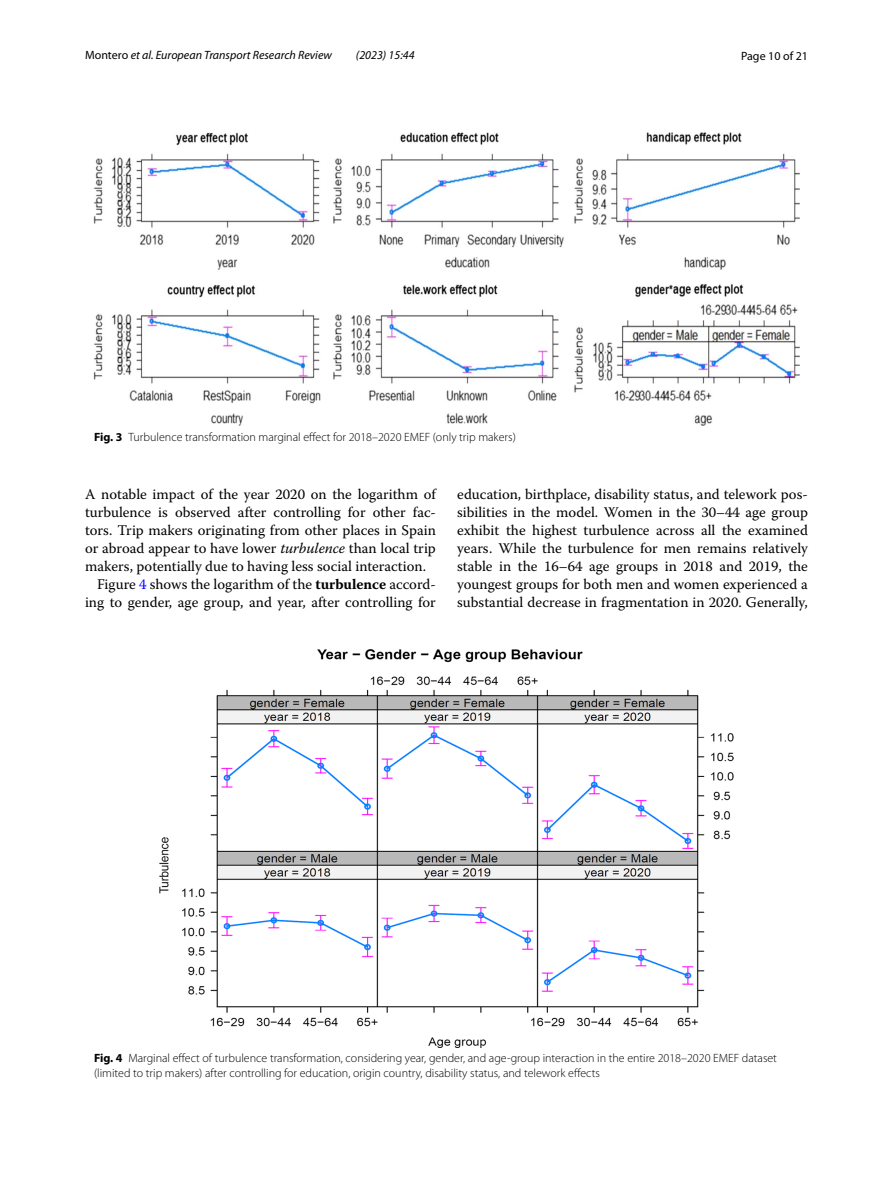
<style>
.page{position:relative;width:893px;height:1187px;background:#fff}
.page>*{position:absolute;margin:0;border:0;box-sizing:border-box;transform-origin:0 0}
.t1{font:14.7px/18px "Warnock Pro";color:#000;text-align:justify}
.t2{font:300 12px/15px "Myriad Pro";color:#000}
.t3{font:italic 12px "Myriad Pro";color:#000}
.t4{font:12px "Myriad Pro";color:#000}
.s1{font-style:normal}
.s2{font-weight:700}
.s3{font-style:italic}
.s4{color:#00f}
</style>
<div class="page">
<img style="left:94px;top:133px;width:705px;height:293px">
<img style="left:159px;top:650px;width:574px;height:397px">
<p class="t3" style="left:85px;top:48px;width:248px"><span class="s1">Montero</span> et al. European Transport Research Review</p>
<p class="t3" style="left:356px;top:48px;width:60px">(2023) 15:44</p>
<p class="t4" style="left:741px;top:48px;width:68px">Page 10 of 21</p>
<p class="t2" style="left:94px;top:429px;width:423px"><span class="s2">Fig. 3</span> Turbulence transformation marginal effect for 2018–2020 EMEF (only trip makers)</p>
<p class="t1" style="left:85px;top:485px;width:352px">A notable impact of the year 2020 on the logarithm of</p>
<p class="t1" style="left:85px;top:503px;width:352px">turbulence is observed after controlling for other fac-</p>
<p class="t1" style="left:85px;top:521px;width:352px">tors. Trip makers originating from other places in Spain</p>
<p class="t1" style="left:85px;top:539px;width:352px">or abroad appear to have lower <span class="s3">turbulence</span> than local trip</p>
<p class="t1" style="left:85px;top:557px;width:342px">makers, potentially due to having less social interaction.</p>
<p class="t1" style="left:97px;top:575px;width:340px">Figure <span class="s4">4</span> shows the logarithm of the <span class="s2">turbulence</span> accord-</p>
<p class="t1" style="left:85px;top:593px;width:352px">ing to gender, age group, and year, after controlling for</p>
<p class="t1" style="left:457px;top:485px;width:352px">education, birthplace, disability status, and telework pos&shy;sibilities in the model. Women in the 30–44 age group exhibit the highest turbulence across all the examined years. While the turbulence for men remains relatively stable in the 16–64 age groups in 2018 and 2019, the youngest groups for both men and women experienced a substantial decrease in fragmentation in 2020. Generally,</p>
<p class="t2" style="left:94px;top:1050px;width:684px"><span class="s2">Fig. 4</span> Marginal effect of turbulence transformation, considering year, gender, and age-group interaction in the entire 2018–2020 EMEF dataset (limited to trip makers) after controlling for education, origin country, disability status, and telework effects</p>
</div>
